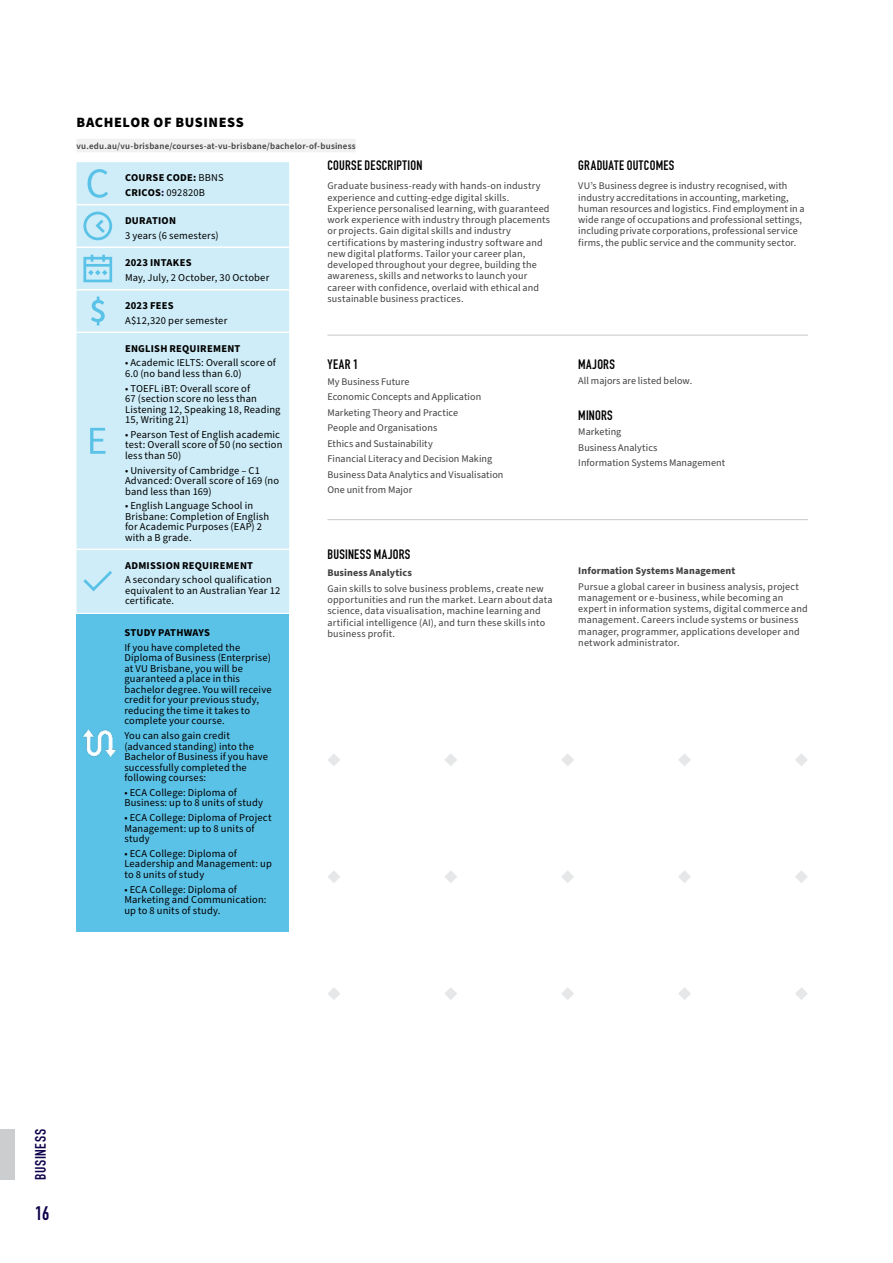
<style>
.page{position:relative;width:893px;height:1263px;background:#fff}
.page>*{position:absolute;margin:0;border:0;box-sizing:border-box;transform-origin:0 0}
.t1{font:19.35px "DIN Engschrift LT Pro";color:#11034c}
.t2{font:15px "DIN Engschrift LT Pro";letter-spacing:.04em;color:#11034c}
.t3{font:900 14.25px "Source Sans Pro";letter-spacing:.04em;color:#000}
.t4{font:13.5px "DIN Engschrift LT Pro";letter-spacing:.02em;color:#000}
.t5{font:10.5px/10.5px "Source Sans Pro";letter-spacing:.015em;color:#000}
.t6{font:700 10.5px/14.7px "Source Sans Pro";letter-spacing:.02em;color:#000}
.t7{font:10.2px/11.2px "Source Sans Pro";letter-spacing:.015em;color:#414042}
.t8{font:700 10.2px "Source Sans Pro";letter-spacing:.01em;color:#414042}
.t9{font:600 9px "Source Sans Pro";letter-spacing:.025em;color:#414042}
.s1{font-weight:400}
.s2{color:#1e1248}
</style>
<div class="page">
<div style="left:77px;top:162px;width:212px;height:451px;background:#ceedf8"></div>
<hr style="left:77px;top:204px;width:42px;height:1px;background:#fff">
<hr style="left:119px;top:204px;width:170px;height:1px;background:#fff">
<hr style="left:77px;top:246px;width:42px;height:2px;background:#fff">
<hr style="left:119px;top:246px;width:170px;height:2px;background:#fff">
<hr style="left:77px;top:289px;width:42px;height:1px;background:#fff">
<hr style="left:119px;top:289px;width:170px;height:1px;background:#fff">
<hr style="left:77px;top:331px;width:42px;height:2px;background:#fff">
<hr style="left:119px;top:331px;width:170px;height:2px;background:#fff">
<hr style="left:77px;top:549px;width:42px;height:1px;background:#fff">
<hr style="left:119px;top:549px;width:170px;height:1px;background:#fff">
<svg style="left:88px;top:169px;width:20px;height:29px"></svg>
<svg style="left:83px;top:212px;width:29px;height:28px"></svg>
<svg style="left:83px;top:255px;width:29px;height:27px"></svg>
<svg style="left:91px;top:297px;width:14px;height:28px"></svg>
<svg style="left:90px;top:428px;width:15px;height:26px"></svg>
<svg style="left:83px;top:571px;width:29px;height:20px"></svg>
<hr style="left:327px;top:335px;width:481px;height:1px;background:#c7c7c6">
<hr style="left:327px;top:519px;width:481px;height:1px;background:#c7c7c6">
<svg style="left:328px;top:754px;width:12px;height:12px"></svg>
<svg style="left:328px;top:871px;width:12px;height:12px"></svg>
<svg style="left:328px;top:987px;width:12px;height:13px"></svg>
<svg style="left:445px;top:754px;width:12px;height:12px"></svg>
<svg style="left:445px;top:871px;width:12px;height:12px"></svg>
<svg style="left:444px;top:987px;width:13px;height:13px"></svg>
<svg style="left:561px;top:754px;width:13px;height:12px"></svg>
<svg style="left:561px;top:870px;width:13px;height:13px"></svg>
<svg style="left:561px;top:987px;width:13px;height:13px"></svg>
<svg style="left:678px;top:754px;width:13px;height:12px"></svg>
<svg style="left:678px;top:870px;width:13px;height:13px"></svg>
<svg style="left:678px;top:987px;width:13px;height:13px"></svg>
<svg style="left:795px;top:754px;width:13px;height:12px"></svg>
<svg style="left:795px;top:870px;width:13px;height:13px"></svg>
<svg style="left:795px;top:987px;width:13px;height:13px"></svg>
<div style="left:77px;top:139px;width:279px;height:13px;background:#f1f1f2"></div>
<div style="left:0;top:1129px;width:15px;height:51px;background:#cbcdce"></div>
<div style="left:77px;top:614px;width:212px;height:318px;background:#5bc2e7"></div>
<img style="left:83px;top:729px;width:34px;height:28px">
<h3 class="t3" style="left:77px;top:113px;width:169px">BACHELOR OF BUSINESS</h3>
<p class="t9" style="left:77px;top:140px;width:281px">vu.edu.au/vu-brisbane/courses-at-vu-brisbane/bachelor-of-business</p>
<p class="t6" style="left:125px;top:171px;width:100px">COURSE CODE: <span class="s1">BBNS<br></span>CRICOS<span class="s2">:</span> <span class="s1">092820B</span></p>
<p class="t6" style="left:125px;top:213px;width:53px">DURATION</p>
<p class="t5" style="left:125px;top:230px;width:95px">3 years (6 semesters)</p>
<p class="t6" style="left:125px;top:256px;width:68px">2023 INTAKES</p>
<p class="t5" style="left:125px;top:273px;width:146px">May, July, 2 October, 30 October</p>
<p class="t6" style="left:125px;top:298px;width:50px">2023 FEES</p>
<p class="t5" style="left:125px;top:315px;width:104px">A$12,320 per semester</p>
<p class="t6" style="left:125px;top:341px;width:117px">ENGLISH REQUIREMENT</p>
<p class="t5" style="left:125px;top:358px;width:152px">• Academic IELTS: Overall score of<br>6.0 (no band less than 6.0)</p>
<p class="t5" style="left:125px;top:383px;width:157px">• TOEFL iBT: Overall score of<br>67 (section score no less than<br>Listening 12, Speaking 18, Reading<br>15, Writing 21)</p>
<p class="t5" style="left:125px;top:429px;width:159px">• Pearson Test of English academic test: Overall score of 50 (no section less than 50)</p>
<p class="t5" style="left:125px;top:465px;width:156px">• University of Cambridge – C1<br>Advanced: Overall score of 169 (no band less than 169)</p>
<p class="t5" style="left:125px;top:501px;width:146px">• English Language School in<br>Brisbane: Completion of English for Academic Purposes (EAP) 2 with a B grade.</p>
<p class="t6" style="left:125px;top:558px;width:129px">ADMISSION REQUIREMENT</p>
<p class="t5" style="left:125px;top:575px;width:157px">A secondary school qualification equivalent to an Australian Year 12 certificate.</p>
<p class="t6" style="left:124px;top:625px;width:87px">STUDY PATHWAYS</p>
<p class="t5" style="left:124px;top:642px;width:149px">If you have completed the<br>Diploma of Business (Enterprise) at VU Brisbane, you will be guaranteed a place in this bachelor degree. You will receive credit for your previous study, reducing the time it takes to complete your course.</p>
<p class="t5" style="left:124px;top:731px;width:145px">You can also gain credit (advanced standing) into the<br>Bachelor of Business if you have successfully completed the following courses:</p>
<p class="t5" style="left:124px;top:787px;width:140px">• ECA College: Diploma of<br>Business: up to 8 units of study</p>
<p class="t5" style="left:124px;top:813px;width:149px">• ECA College: Diploma of Project<br>Management: up to 8 units of study</p>
<p class="t5" style="left:124px;top:848px;width:149px">• ECA College: Diploma of<br>Leadership and Management: up to 8 units of study</p>
<p class="t5" style="left:124px;top:884px;width:144px">• ECA College: Diploma of<br>Marketing and Communication: up to 8 units of study.</p>
<h3 class="t4" style="left:327px;top:157px;width:97px">COURSE DESCRIPTION</h3>
<p class="t7" style="left:327px;top:181px;width:224px">Graduate business-ready with hands-on industry experience and cutting-edge digital skills.<br>Experience personalised learning, with guaranteed work experience with industry through placements or projects. Gain digital skills and industry certifications by mastering industry software and new digital platforms. Tailor your career plan, developed throughout your degree, building the awareness, skills and networks to launch your career with confidence, overlaid with ethical and sustainable business practices.</p>
<h3 class="t4" style="left:327px;top:357px;width:32px">YEAR 1</h3>
<p class="t7" style="left:327px;top:374px;width:177px;line-height:15.5px">My Business Future<br>Economic Concepts and Application<br>Marketing Theory and Practice<br>People and Organisations<br>Ethics and Sustainability<br>Financial Literacy and Decision Making<br>Business Data Analytics and Visualisation<br>One unit from Major</p>
<h3 class="t4" style="left:327px;top:546px;width:84px">BUSINESS MAJORS</h3>
<p class="t8" style="left:327px;top:566px;width:86px">Business Analytics</p>
<p class="t7" style="left:327px;top:583px;width:227px">Gain skills to solve business problems, create new opportunities and run the market. Learn about data science, data visualisation, machine learning and artificial intelligence (AI), and turn these skills into business profit.</p>
<h3 class="t4" style="left:578px;top:157px;width:98px">GRADUATE OUTCOMES</h3>
<p class="t7" style="left:578px;top:181px;width:228px">VU’s Business degree is industry recognised, with industry accreditations in accounting, marketing, human resources and logistics. Find employment in a wide range of occupations and professional settings, including private corporations, professional service firms, the public service and the community sector.</p>
<h3 class="t4" style="left:578px;top:356px;width:38px">MAJORS</h3>
<p class="t7" style="left:578px;top:375px;width:115px">All majors are listed below.</p>
<h3 class="t4" style="left:578px;top:407px;width:36px">MINORS</h3>
<p class="t7" style="left:578px;top:424px;width:148px;line-height:15.5px">Marketing<br>Business Analytics<br>Information Systems Management</p>
<p class="t8" style="left:578px;top:564px;width:159px">Information Systems Management</p>
<p class="t7" style="left:578px;top:581px;width:231px">Pursue a global career in business analysis, project management or e-business, while becoming an expert in information systems, digital commerce and management. Careers include systems or business manager, programmer, applications developer and network administrator.</p>
<h2 class="t2" style="left:32px;top:1180px;width:52px;rotate:-90deg">BUSINESS</h2>
<h1 class="t1" style="left:35px;top:1202px;width:16px">16</h1>
</div>
